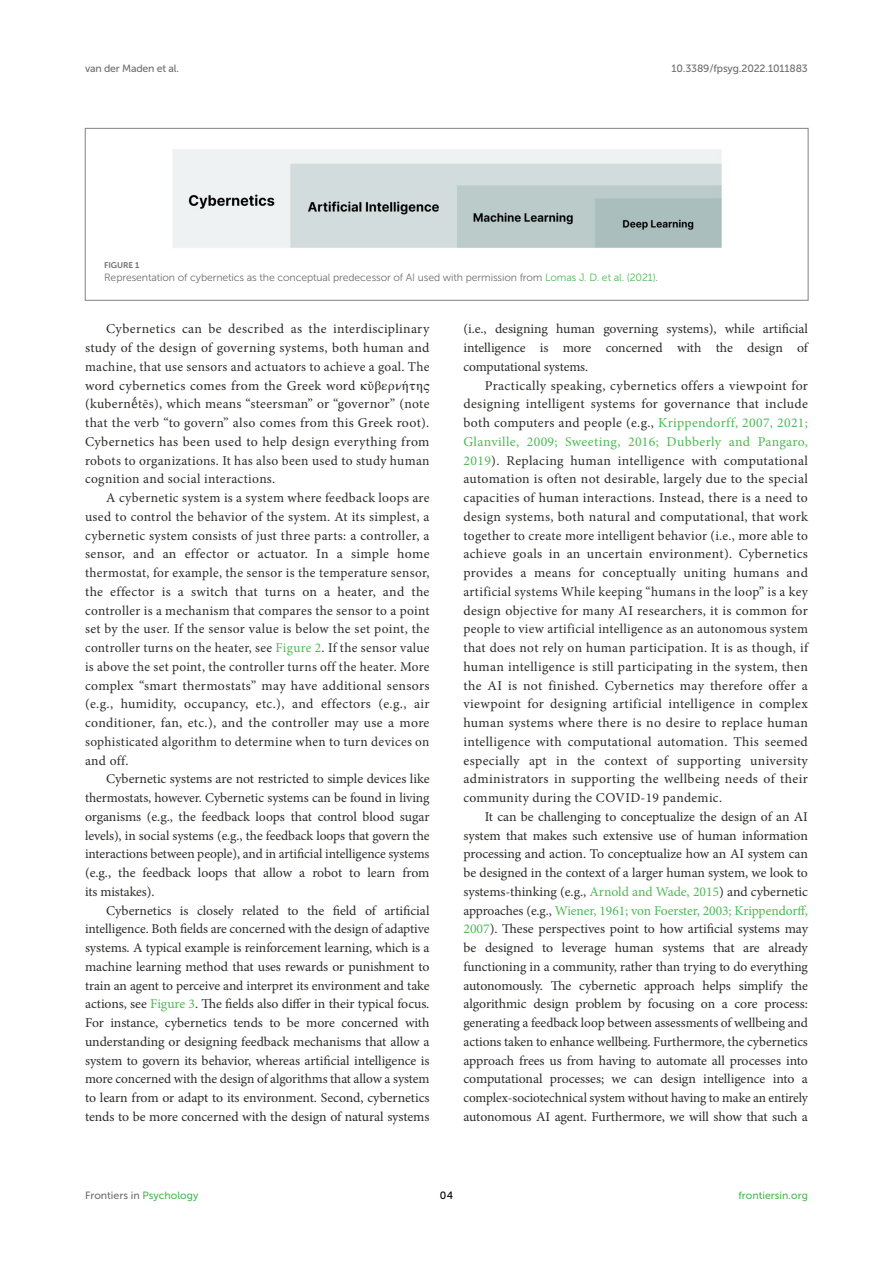
<style>
.page{position:relative;width:893px;height:1263px;background:#fff}
.page>*{position:absolute;margin:0;border:0;box-sizing:border-box;transform-origin:0 0}
.TEXT{font:13.5px/18.8px "Minion Pro";color:#2b2b2a;text-align:justify}
.FIG_LEG{font:10.5px "Museo Sans 300";letter-spacing:-.01em;color:#706f70}
.t1{font:10.5px "Museo Sans 500";letter-spacing:-.015em;color:#706f70}
.t2{font:10.5px "Museo Sans 500";color:#4eb855}
.t3{font:10.5px "Museo Sans 500";color:#000}
.FIG_HD{font:8.25px "Museo Sans 700";letter-spacing:-.01em;color:#706f70}
.s1{color:#4eb855}
.s2{font-family:"STIX General"}
.s3{font-family:"Cambria"}
</style>
<div class="page">
<img style="left:173px;top:149px;width:549px;height:99px">
<div style="left:85px;top:128px;width:723px;height:172px;border:1px solid #808285"></div>
<p class="t1" style="left:85px;top:63px;width:96px">van der Maden et al.</p>
<p class="t1" style="left:672px;top:63px;width:138px">10.3389/fpsyg.2022.1011883</p>
<p class="FIG_HD" style="left:104px;top:260px;width:37px">FIGURE 1</p>
<p class="FIG_LEG" style="left:104px;top:272px;width:556px">Representation of cybernetics as the conceptual predecessor of AI used with permission from <span class="s1">Lomas J. D. et al. (2021)</span>.</p>
<p class="TEXT" style="left:85px;top:320px;width:346px;text-indent:21px">Cybernetics can be described as the interdisciplinary study of the design of governing systems, both human and machine, that use sensors and actuators to achieve a goal. The word cybernetics comes from the Greek word <span class="s2">κ</span>ῠ<span class="s2">βερνήτης </span>(kubern<span class="s3">ḗ</span>tēs), which means “steersman” or “governor” (note that the verb “to govern” also comes from this Greek root).<br>Cybernetics has been used to help design everything from robots to organizations. It has also been used to study human cognition and social interactions.</p>
<p class="TEXT" style="left:85px;top:488px;width:346px;text-indent:21px">A cybernetic system is a system where feedback loops are used to control the behavior of the system. At its simplest, a cybernetic system consists of just three parts: a controller, a sensor, and an effector or actuator. In a simple home thermostat, for example, the sensor is the temperature sensor, the effector is a switch that turns on a heater, and the controller is a mechanism that compares the sensor to a point set by the user. If the sensor value is below the set point, the controller turns on the heater, see <span class="s1">Figure 2</span>. If the sensor value is above the set point, the controller turns off the heater. More complex “smart thermostats” may have additional sensors (e.g., humidity, occupancy, etc.), and effectors (e.g., air conditioner, fan, etc.), and the controller may use a more sophisticated algorithm to determine when to turn devices on and off.</p>
<p class="TEXT" style="left:85px;top:770px;width:346px;text-indent:21px">Cybernetic systems are not restricted to simple devices like thermostats, however. Cybernetic systems can be found in living organisms (e.g., the feedback loops that control blood sugar levels), in social systems (e.g., the feedback loops that govern the interactions between people), and in artificial intelligence systems (e.g., the feedback loops that allow a robot to learn from its mistakes).</p>
<p class="TEXT" style="left:85px;top:901px;width:346px;text-indent:21px">Cybernetics is closely related to the field of artificial intelligence. Both fields are concerned with the design of adaptive systems. A typical example is reinforcement learning, which is a machine learning method that uses rewards or punishment to train an agent to perceive and interpret its environment and take actions, see <span class="s1">Figure 3</span>. The fields also differ in their typical focus.<br>For instance, cybernetics tends to be more concerned with understanding or designing feedback mechanisms that allow a system to govern its behavior, whereas artificial intelligence is more concerned with the design of algorithms that allow a system to learn from or adapt to its environment. Second, cybernetics tends to be more concerned with the design of natural systems</p>
<p class="TEXT" style="left:463px;top:320px;width:346px">(i.e., designing human governing systems), while artificial intelligence is more concerned with the design of computational systems.</p>
<p class="TEXT" style="left:463px;top:376px;width:346px;text-indent:21px">Practically speaking, cybernetics offers a viewpoint for designing intelligent systems for governance that include both computers and people (e.g., <span class="s1">Krippendorff, 2007, 2021; Glanville, 2009; Sweeting, 2016; Dubberly and Pangaro, 2019</span>). Replacing human intelligence with computational automation is often not desirable, largely due to the special capacities of human interactions. Instead, there is a need to design systems, both natural and computational, that work together to create more intelligent behavior (i.e., more able to achieve goals in an uncertain environment). Cybernetics provides a means for conceptually uniting humans and artificial systems While keeping “humans in the loop” is a key design objective for many AI researchers, it is common for people to view artificial intelligence as an autonomous system that does not rely on human participation. It is as though, if human intelligence is still participating in the system, then the AI is not finished. Cybernetics may therefore offer a viewpoint for designing artificial intelligence in complex human systems where there is no desire to replace human intelligence with computational automation. This seemed especially apt in the context of supporting university administrators in supporting the wellbeing needs of their community during the COVID-19 pandemic.</p>
<p class="TEXT" style="left:463px;top:807px;width:346px;text-indent:21px">It can be challenging to conceptualize the design of an AI system that makes such extensive use of human information processing and action. To conceptualize how an AI system can be designed in the context of a larger human system, we look to systems-thinking (e.g., <span class="s1">Arnold and Wade, 2015</span>) and cybernetic approaches (e.g., <span class="s1">Wiener, 1961; von Foerster, 2003; Krippendorff, 2007</span>). These perspectives point to how artificial systems may be designed to leverage human systems that are already functioning in a community, rather than trying to do everything autonomously. The cybernetic approach helps simplify the algorithmic design problem by focusing on a core process: generating a feedback loop between assessments of wellbeing and actions taken to enhance wellbeing. Furthermore, the cybernetics approach frees us from having to automate all processes into computational processes; we can design intelligence into a complex-sociotechnical system without having to make an entirely autonomous AI agent. Furthermore, we will show that such a</p>
<p class="t1" style="left:85px;top:1190px;width:115px">Frontiers in <span class="s1">Psychology</span></p>
<p class="t3" style="left:440px;top:1190px;width:15px">04</p>
<p class="t2" style="left:738px;top:1190px;width:71px">frontiersin.org</p>
</div>
